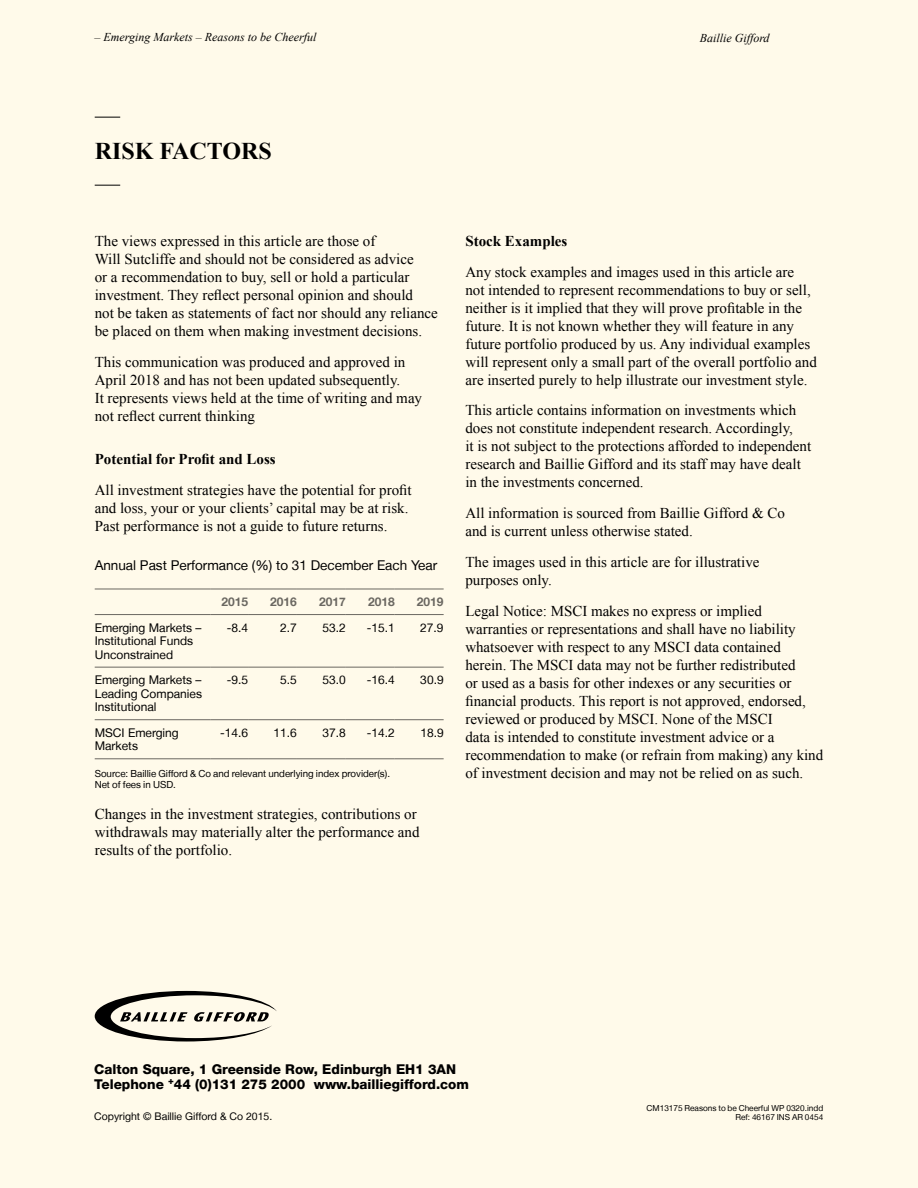
<style>
.page{position:relative;width:918px;height:1188px;background:#fffaea}
.page>*{position:absolute;margin:0;border:0;box-sizing:border-box;transform-origin:0 0}
.t1{font:700 24px "Times New Roman";color:#000}
.t2{font:15px/18px "Times New Roman";color:#000}
.t3{font:700 15px "Times New Roman";color:#000}
.t4{font:800 13.5px/15px "Helvetica Neue LT";color:#000}
.t5{font:13.5px "Helvetica Neue LT";color:#000}
.t6{font:12px/13.5px "Helvetica Neue LT";color:#000}
.t7{font:italic 12px "Times New Roman";color:#000}
.t8{font:700 12px "Helvetica Neue LT";color:#6a6761}
.t9{font:10.5px "Helvetica Neue LT";color:#000}
.t10{font:9.75px/11.2px "Helvetica Neue LT";color:#000}
.t11{font:8.25px/9.8px "Helvetica Neue LT";color:#000;text-align:right}
</style>
<div class="page">
<svg style="left:95px;top:117px;width:25px;height:1px"></svg>
<svg style="left:95px;top:185px;width:25px;height:1px"></svg>
<hr style="left:95px;top:667px;width:116px;height:1px;background:#6a6761">
<hr style="left:95px;top:719px;width:116px;height:1px;background:#6a6761">
<hr style="left:95px;top:759px;width:116px;height:1px;background:#6a6761">
<hr style="left:95px;top:589px;width:116px;height:1px;background:#6a6761">
<hr style="left:211px;top:589px;width:37px;height:1px;background:#6a6761">
<hr style="left:248px;top:589px;width:49px;height:1px;background:#6a6761">
<hr style="left:297px;top:589px;width:49px;height:1px;background:#6a6761">
<hr style="left:346px;top:589px;width:49px;height:1px;background:#6a6761">
<hr style="left:395px;top:589px;width:49px;height:1px;background:#6a6761">
<hr style="left:95px;top:614px;width:116px;height:1px;background:#6a6761">
<hr style="left:211px;top:614px;width:37px;height:1px;background:#6a6761">
<hr style="left:248px;top:614px;width:49px;height:1px;background:#6a6761">
<hr style="left:297px;top:614px;width:49px;height:1px;background:#6a6761">
<hr style="left:346px;top:614px;width:49px;height:1px;background:#6a6761">
<hr style="left:395px;top:614px;width:49px;height:1px;background:#6a6761">
<hr style="left:211px;top:667px;width:37px;height:1px;background:#6a6761">
<hr style="left:248px;top:667px;width:49px;height:1px;background:#6a6761">
<hr style="left:297px;top:667px;width:49px;height:1px;background:#6a6761">
<hr style="left:346px;top:667px;width:49px;height:1px;background:#6a6761">
<hr style="left:395px;top:667px;width:49px;height:1px;background:#6a6761">
<hr style="left:211px;top:719px;width:37px;height:1px;background:#6a6761">
<hr style="left:248px;top:719px;width:49px;height:1px;background:#6a6761">
<hr style="left:297px;top:719px;width:49px;height:1px;background:#6a6761">
<hr style="left:346px;top:719px;width:49px;height:1px;background:#6a6761">
<hr style="left:395px;top:719px;width:49px;height:1px;background:#6a6761">
<hr style="left:211px;top:759px;width:37px;height:1px;background:#6a6761">
<hr style="left:248px;top:759px;width:49px;height:1px;background:#6a6761">
<hr style="left:297px;top:759px;width:49px;height:1px;background:#6a6761">
<hr style="left:346px;top:759px;width:49px;height:1px;background:#6a6761">
<hr style="left:395px;top:759px;width:49px;height:1px;background:#6a6761">
<svg style="left:95px;top:991px;width:182px;height:51px"></svg>
<p class="t7" style="left:95px;top:29px;width:223px">– Emerging Markets – Reasons to be Cheerful</p>
<p class="t7" style="left:700px;top:30px;width:71px">Baillie Gifford</p>
<h1 class="t1" style="left:95px;top:135px;width:179px">RISK FACTORS</h1>
<p class="t2" style="left:95px;top:232px;width:345px">The views expressed in this article are those of<br>Will Sutcliffe and should not be considered as advice<br>or a recommendation to buy, sell or hold a particular investment. They reflect personal opinion and should<br>not be taken as statements of fact nor should any reliance be placed on them when making investment decisions.</p>
<p class="t2" style="left:95px;top:353px;width:329px">This communication was produced and approved in April 2018 and has not been updated subsequently.<br>It represents views held at the time of writing and may not reflect current thinking</p>
<p class="t3" style="left:95px;top:449px;width:183px">Potential for Profit and Loss</p>
<p class="t2" style="left:95px;top:481px;width:319px">All investment strategies have the potential for profit and loss, your or your clients’ capital may be at risk.<br>Past performance is not a guide to future returns.</p>
<p class="t5" style="left:95px;top:557px;width:344px">Annual Past Performance (%) to 31 December Each Year</p>
<p class="t8" style="left:221px;top:594px;width:28px">2015</p>
<p class="t8" style="left:270px;top:594px;width:28px">2016</p>
<p class="t8" style="left:319px;top:594px;width:28px">2017</p>
<p class="t8" style="left:368px;top:594px;width:28px">2018</p>
<p class="t8" style="left:417px;top:594px;width:28px">2019</p>
<p class="t6" style="left:95px;top:620px;width:108px">Emerging Markets –<br>Institutional Funds<br>Unconstrained</p>
<p class="t6" style="left:227px;top:620px;width:23px">-8.4</p>
<p class="t6" style="left:280px;top:620px;width:18px">2.7</p>
<p class="t6" style="left:323px;top:620px;width:25px">53.2</p>
<p class="t6" style="left:367px;top:620px;width:30px">-15.1</p>
<p class="t6" style="left:420px;top:620px;width:25px">27.9</p>
<p class="t6" style="left:95px;top:673px;width:109px;text-align:justify">Emerging Markets – Leading Companies Institutional</p>
<p class="t6" style="left:227px;top:673px;width:23px">-9.5</p>
<p class="t6" style="left:280px;top:673px;width:18px">5.5</p>
<p class="t6" style="left:323px;top:673px;width:25px">53.0</p>
<p class="t6" style="left:367px;top:673px;width:30px">-16.4</p>
<p class="t6" style="left:420px;top:673px;width:25px">30.9</p>
<p class="t6" style="left:95px;top:726px;width:86px">MSCI Emerging<br>Markets</p>
<p class="t6" style="left:220px;top:726px;width:30px">-14.6</p>
<p class="t6" style="left:274px;top:726px;width:25px">11.6</p>
<p class="t6" style="left:323px;top:726px;width:25px">37.8</p>
<p class="t6" style="left:367px;top:726px;width:30px">-14.2</p>
<p class="t6" style="left:420px;top:726px;width:25px">18.9</p>
<p class="t10" style="left:95px;top:768px;width:297px">Source: Baillie Gifford &amp; Co and relevant underlying index provider(s).<br>Net of fees in USD.</p>
<p class="t2" style="left:95px;top:805px;width:326px">Changes in the investment strategies, contributions or withdrawals may materially alter the performance and results of the portfolio.</p>
<p class="t3" style="left:465px;top:231px;width:104px">Stock Examples</p>
<p class="t2" style="left:465px;top:262px;width:353px">Any stock examples and images used in this article are<br>not intended to represent recommendations to buy or sell, neither is it implied that they will prove profitable in the future. It is not known whether they will feature in any future portfolio produced by us. Any individual examples will represent only a small part of the overall portfolio and are inserted purely to help illustrate our investment style.</p>
<p class="t2" style="left:465px;top:401px;width:347px">This article contains information on investments which does not constitute independent research. Accordingly,<br>it is not subject to the protections afforded to independent research and Baillie Gifford and its staff may have dealt in the investments concerned.</p>
<p class="t2" style="left:465px;top:504px;width:321px">All information is sourced from Baillie Gifford &amp; Co and is current unless otherwise stated.</p>
<p class="t2" style="left:465px;top:553px;width:296px">The images used in this article are for illustrative purposes only.</p>
<p class="t2" style="left:465px;top:601px;width:359px">Legal Notice: MSCI makes no express or implied warranties or representations and shall have no liability whatsoever with respect to any MSCI data contained herein. The MSCI data may not be further redistributed<br>or used as a basis for other indexes or any securities or financial products. This report is not approved, endorsed, reviewed or produced by MSCI. None of the MSCI<br>data is intended to constitute investment advice or a recommendation to make (or refrain from making) any kind of investment decision and may not be relied on as such.</p>
<p class="t4" style="left:94px;top:1062px;width:376px">Calton Square, 1 Greenside Row, Edinburgh EH1 3AN<br>Telephone <sup>+</sup>44 (0)131 275 2000 www.bailliegifford.com</p>
<p class="t9" style="left:94px;top:1110px;width:180px">Copyright © Baillie Gifford &amp; Co 2015.</p>
<p class="t11" style="left:647px;top:1103px;width:178px">CM13175 Reasons to be Cheerful WP 0320.indd<br>Ref: 46167 INS AR 0454</p>
</div>
